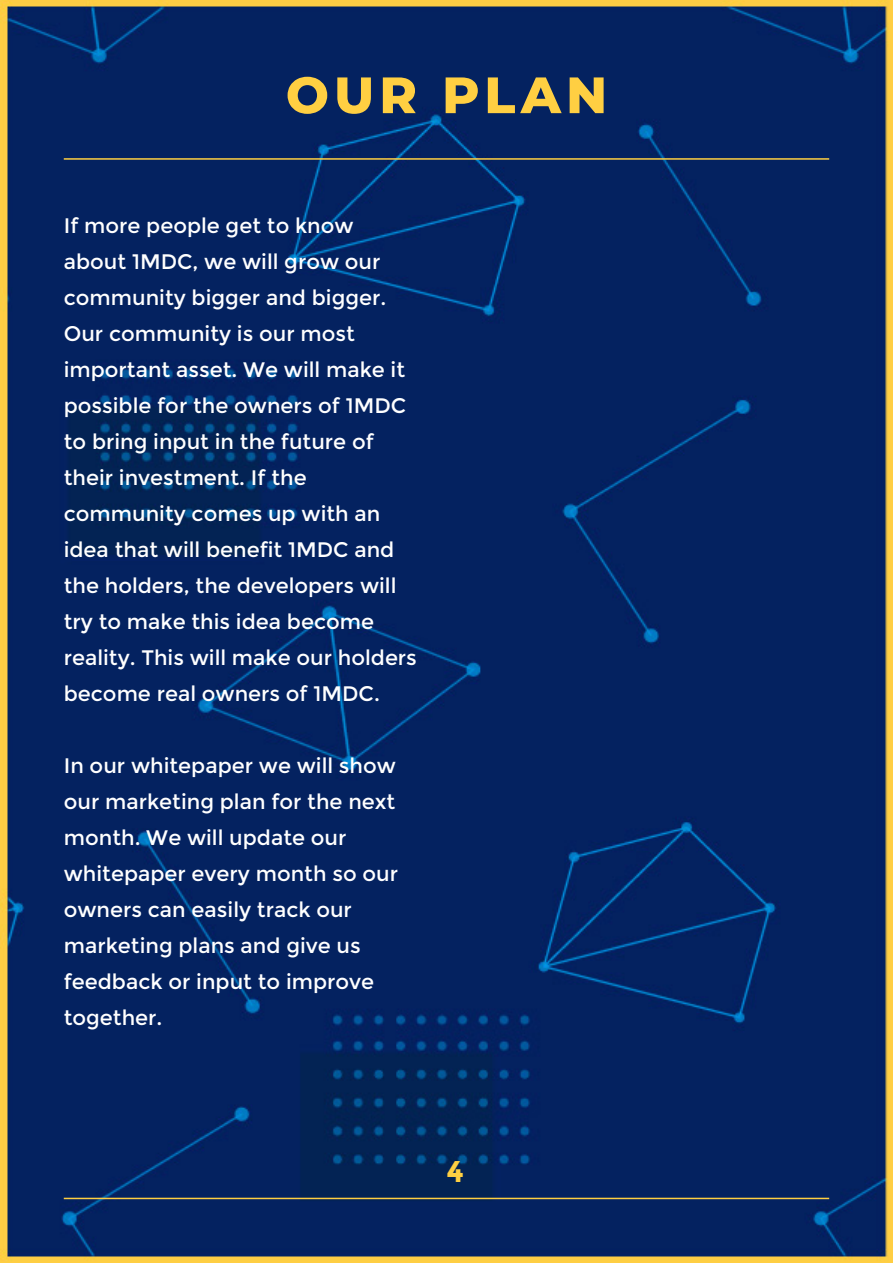
<style>
.page{position:relative;width:893px;height:1263px;background:#fff}
.page>*{position:absolute;margin:0;border:0;box-sizing:border-box;transform-origin:0 0}
.t1{font:800 51px "Montserrat";letter-spacing:.1em;color:#ffcf42}
.t2{font:700 30px "Montserrat";color:#ffcf42}
.t3{font:21px/36px "Montserrat";color:#fff}
</style>
<div class="page">
<img style="left:0;top:0;width:893px;height:1263px">
<hr style="left:64px;top:158px;width:765px;height:2px;background:#ffcf42">
<hr style="left:64px;top:1198px;width:765px;height:1px;background:#ffcf42">
<p class="t1" style="left:286px;top:58px;width:323px">OUR PLAN</p>
<p class="t3" style="left:64px;top:208px;width:355px">If more people get to know about 1MDC, we will grow our community bigger and bigger.<br>Our community is our most important asset. We will make it possible for the owners of 1MDC to bring input in the future of their investment. If the community comes up with an idea that will benefit 1MDC and the holders, the developers will try to make this idea become reality. This will make our holders become real owners of 1MDC.</p>
<p class="t3" style="left:64px;top:748px;width:336px">In our whitepaper we will show our marketing plan for the next month. We will update our whitepaper every month so our owners can easily track our marketing plans and give us feedback or input to improve together.</p>
<p class="t2" style="left:447px;top:1154px;width:19px">4</p>
</div>
